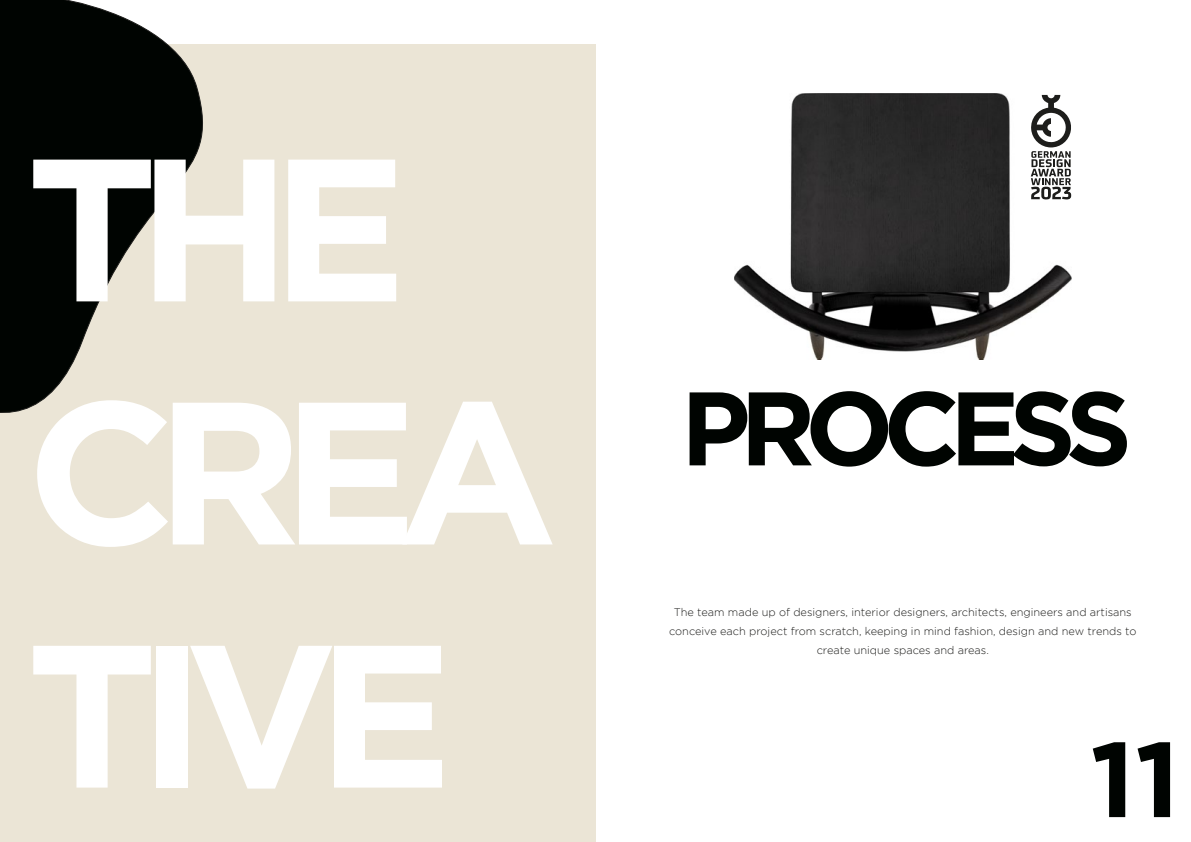
<style>
.page{position:relative;width:1191px;height:842px;background:#fff}
.page>*{position:absolute;margin:0;border:0;box-sizing:border-box;transform-origin:0 0}
.t1{font:700 202.6px/243.1px "Gotham";letter-spacing:-.1em;color:#fff}
.t2{font:700 106.2px "Gotham";color:#000401}
.t3{font:700 104.2px "Gotham";letter-spacing:-.1em;color:#000401}
.t4{font:300 11px/19px "Gotham";color:#1d1d1b;text-align:center}
</style>
<div class="page">
<div style="left:0;top:44px;width:595px;height:798px;background:#ebe5d6"></div>
<svg style="left:0;top:0;width:203px;height:413px"></svg>
<img style="left:734px;top:93px;width:337px;height:266px">
<svg style="left:1030px;top:95px;width:41px;height:104px"></svg>
<h1 class="t1" style="left:26px;top:103px;width:532px">THE<br>CREA<br>TIVE</h1>
<h3 class="t3" style="left:681px;top:368px;width:453px">PROCESS</h3>
<p class="t4" style="left:669px;top:602px;width:469px">The team made up of designers, interior designers, architects, engineers and artisans conceive each project from scratch, keeping in mind fashion, design and new trends to create unique spaces and areas.</p>
<h2 class="t2" style="left:1090px;top:718px;width:91px">11</h2>
</div>
